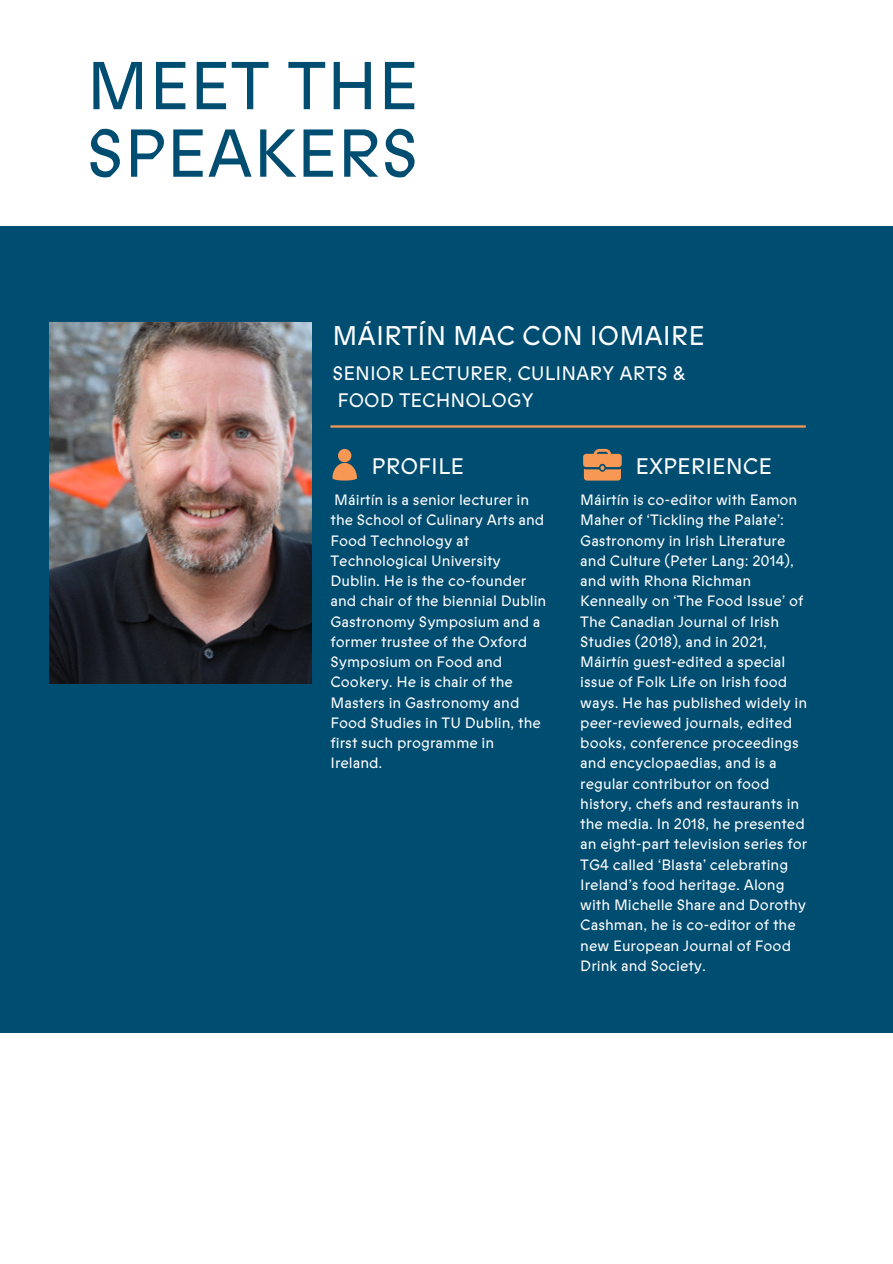
<style>
.page{position:relative;width:893px;height:1264px;background:#fff}
.page>*{position:absolute;margin:0;border:0;box-sizing:border-box;transform-origin:0 0}
.t1{font:67.5px/67.5px "Prophet";color:#004d72}
.t2{font:27px "Prophet";color:#fff}
.t3{font:22.5px "Prophet";color:#fff}
.t4{font:19.5px/27px "Prophet";color:#fff}
.t5{font:15px/20.2px "Prophet";color:#fff}
</style>
<div class="page">
<div style="left:0;top:226px;width:892px;height:806px;background:#004d72"></div>
<img style="left:49px;top:322px;width:263px;height:361px">
<hr style="left:330px;top:425px;width:475px;height:2px;background:#f79854">
<svg style="left:583px;top:449px;width:38px;height:31px"></svg>
<svg style="left:332px;top:449px;width:25px;height:31px"></svg>
<h1 class="t1" style="left:86px;top:54px;width:334px">MEET THE<br>SPEAKERS</h1>
<h2 class="t2" style="left:332px;top:323px;width:374px">MÁIRTÍN MAC CON IOMAIRE</h2>
<h3 class="t4" style="left:332px;top:360px;width:354px">SENIOR LECTURER, CULINARY ARTS &amp;<br>FOOD TECHNOLOGY</h3>
<h3 class="t3" style="left:371px;top:455px;width:94px">PROFILE</h3>
<h3 class="t3" style="left:635px;top:455px;width:138px">EXPERIENCE</h3>
<p class="t5" style="left:580px;top:490px;width:228px">Máirtín is co-editor with Eamon<br>Maher of ‘Tickling the Palate’:<br>Gastronomy in Irish Literature and Culture (Peter Lang: 2014), and with Rhona Richman<br>Kenneally on ‘The Food Issue’ of<br>The Canadian Journal of Irish<br>Studies (2018), and in 2021,<br>Máirtín guest-edited a special issue of Folk Life on Irish food ways. He has published widely in peer-reviewed journals, edited books, conference proceedings and encyclopaedias, and is a regular contributor on food history, chefs and restaurants in the media. In 2018, he presented an eight-part television series for<br>TG4 called ‘Blasta’ celebrating<br>Ireland’s food heritage. Along with Michelle Share and Dorothy<br>Cashman, he is co-editor of the new European Journal of Food<br>Drink and Society.</p>
<p class="t5" style="left:330px;top:490px;width:217px">Máirtín is a senior lecturer in the School of Culinary Arts and<br>Food Technology at<br>Technological University<br>Dublin. He is the co-founder and chair of the biennial Dublin<br>Gastronomy Symposium and a former trustee of the Oxford<br>Symposium on Food and<br>Cookery. He is chair of the<br>Masters in Gastronomy and<br>Food Studies in TU Dublin, the first such programme in<br>Ireland.</p>
</div>
